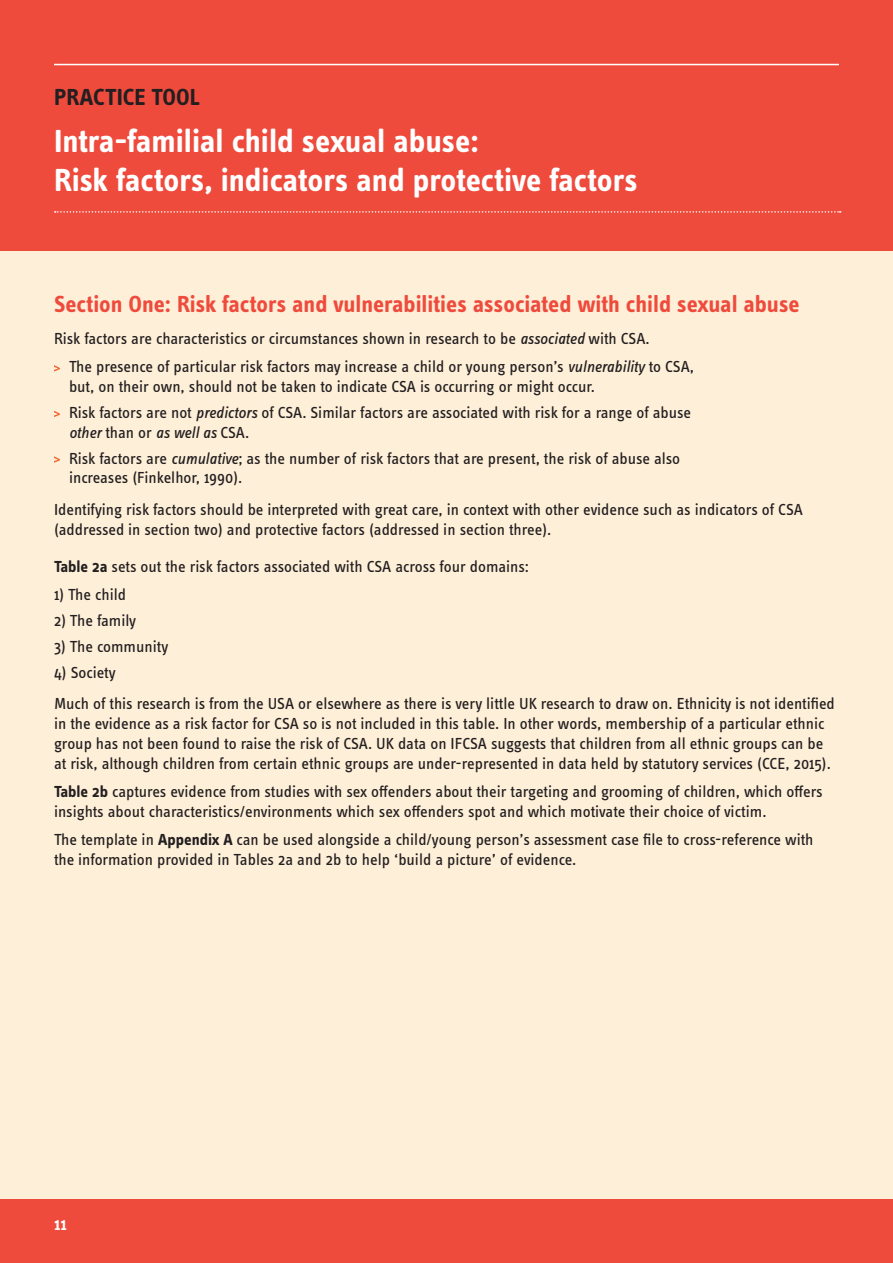
<style>
.page{position:relative;width:893px;height:1263px;background:#fff}
.page>*{position:absolute;margin:0;border:0;box-sizing:border-box;transform-origin:0 0}
.t1{font:700 33px/39.6px "Info Text Pro";color:#fff}
.t2{font:700 24px "Info Text Pro";color:#ef4b3d}
.t3{font:700 24px "Info Text Pro";color:#231f20}
.t4{font:600 18px "Info Text Pro";color:#fff}
.t5{font:16.5px/19.8px "Info Text Pro";color:#231f20}
.s1{font-style:italic}
.s2{font-weight:700}
</style>
<div class="page">
<div style="left:0;top:227px;width:893px;height:991px;background:#feefd8"></div>
<div style="left:0;top:0;width:893px;height:251px;background:#ef4b3d"></div>
<div style="left:0;top:1199px;width:893px;height:64px;background:#ef4b3d"></div>
<hr style="left:54px;top:64px;width:785px;height:1px;background:#fff">
<svg style="left:55px;top:211px;width:786px;height:2px"></svg>
<svg style="left:54px;top:365px;width:6px;height:6px"></svg>
<svg style="left:54px;top:411px;width:6px;height:6px"></svg>
<svg style="left:54px;top:456px;width:6px;height:7px"></svg>
<h2 class="t3" style="left:54px;top:83px;width:148px">PRACTICE TOOL</h2>
<h1 class="t1" style="left:54px;top:120px;width:585px">Intra-familial child sexual abuse:<br>Risk factors, indicators and protective factors</h1>
<h2 class="t2" style="left:54px;top:289px;width:747px">Section One: Risk factors and vulnerabilities associated with child sexual abuse</h2>
<p class="t5" style="left:69px;top:324px;width:627px;line-height:28.3px;text-indent:-15px">Risk factors are characteristics or circumstances shown in research to be <span class="s1">associated</span> with CSA.<br>The presence of particular risk factors may increase a child or young person’s <span class="s1">vulnerability</span> to CSA,</p>
<p class="t5" style="left:69px;top:373px;width:624px;line-height:25.8px">but, on their own, should not be taken to indicate CSA is occurring or might occur.<br>Risk factors are not <span class="s1">predictors</span> of CSA. Similar factors are associated with risk for a range of abuse</p>
<p class="t5" style="left:69px;top:419px;width:613px;line-height:25.8px"><span class="s1">other</span> than or <span class="s1">as well as</span> CSA.<br>Risk factors are <span class="s1">cumulative</span>; as the number of risk factors that are present, the risk of abuse also</p>
<p class="t5" style="left:54px;top:462px;width:750px;line-height:31.8px;text-indent:15px">increases (Finkelhor, 1990).<br>Identifying risk factors should be interpreted with great care, in context with other evidence such as indicators of CSA</p>
<p class="t5" style="left:54px;top:519px;width:499px">(addressed in section two) and protective factors (addressed in section three).</p>
<p class="t5" style="left:54px;top:556px;width:477px"><span class="s2">Table 2a</span> sets out the risk factors associated with CSA across four domains:</p>
<p class="t5" style="left:54px;top:584px;width:74px">1) The child</p>
<p class="t5" style="left:54px;top:610px;width:84px">2) The family</p>
<p class="t5" style="left:54px;top:636px;width:116px">3) The community</p>
<p class="t5" style="left:54px;top:656px;width:782px;line-height:31.8px">4) Society<br>Much of this research is from the USA or elsewhere as there is very little UK research to draw on. Ethnicity is not identified</p>
<p class="t5" style="left:54px;top:713px;width:778px">in the evidence as a risk factor for CSA so is not included in this table. In other words, membership of a particular ethnic group has not been found to raise the risk of CSA. UK data on IFCSA suggests that children from all ethnic groups can be at risk, although children from certain ethnic groups are under-represented in data held by statutory services (CCE, 2015).</p>
<p class="t5" style="left:54px;top:781px;width:770px"><span class="s2">Table 2b</span> captures evidence from studies with sex offenders about their targeting and grooming of children, which offers insights about characteristics/environments which sex offenders spot and which motivate their choice of victim.</p>
<p class="t5" style="left:54px;top:829px;width:761px">The template in <span class="s2">Appendix A</span> can be used alongside a child/young person’s assessment case file to cross-reference with the information provided in Tables 2a and 2b to help ‘build a picture’ of evidence.</p>
<p class="t4" style="left:54px;top:1213px;width:15px">11</p>
</div>
